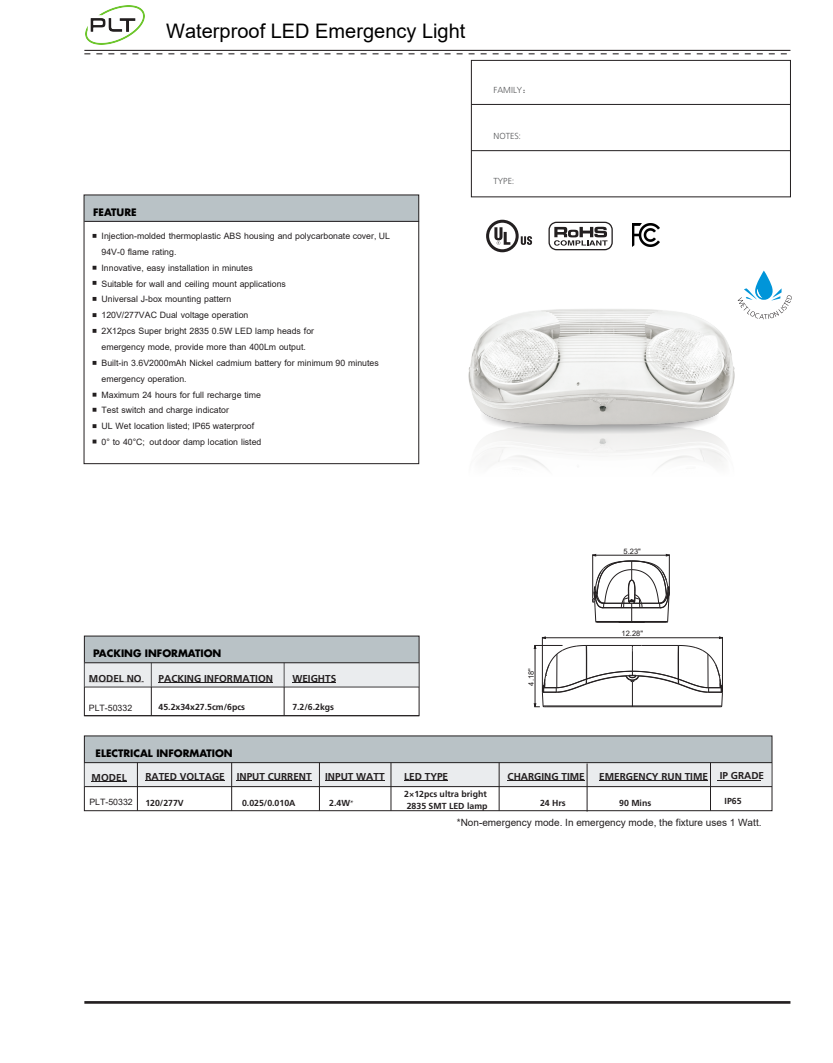
<style>
.page{position:relative;width:833px;height:1063px;background:#fff}
.page>*{position:absolute;margin:0;border:0;box-sizing:border-box;transform-origin:0 0}
.t1{font:20px "Arial";color:#000}
.t2{font:300 10px "Frutiger CE";color:#231f20}
.t3{font:10px "Arial";color:#231f20}
.t4{font:700 10px "Futura";color:#000}
.t5{font:8.75px/15.9px "Arial";color:#231f20}
.t6{font:300 8.75px/11.4px "Frutiger CE";color:#231f20}
.t7{font:300 8.75px "Frutiger";color:#57585a}
.t8{font:8.75px "Arial";color:#231f20}
.t9{font:7.5px "Arial";color:#221e1f}
.s1{font-style:inherit}
.s2{font-family:"Pang Men Zheng Dao";font-weight:400}
.s3{font-family:"Adobe Fangsong Std";font-weight:400}
.s4{font-family:"Minion Pro";font-weight:400}
</style>
<div class="page">
<svg style="left:548px;top:222px;width:64px;height:28px"></svg>
<svg style="left:486px;top:220px;width:46px;height:32px"></svg>
<hr style="left:84px;top:1001px;width:706px;height:2px;background:#231f20">
<div style="left:471px;top:60px;width:319px;height:137px;border:1px solid #231f20"></div>
<hr style="left:471px;top:104px;width:319px;height:1px;background:#231f20">
<hr style="left:471px;top:150px;width:319px;height:1px;background:#231f20">
<svg style="left:84px;top:53px;width:703px;height:1px"></svg>
<hr style="left:84px;top:50px;width:706px;height:1px;background:#231f20">
<div style="left:84px;top:636px;width:335px;height:26px;background:#b9c2c6"></div>
<hr style="left:151px;top:662px;width:1px;height:53px;background:#231f20">
<hr style="left:284px;top:662px;width:1px;height:53px;background:#231f20">
<hr style="left:84px;top:715px;width:335px;height:1px;background:#231f20">
<div style="left:84px;top:662px;width:335px;height:25px;background:#b9c2c6;opacity:.3"></div>
<hr style="left:84px;top:662px;width:335px;height:1px;background:#231f20">
<hr style="left:158px;top:682px;width:115px;height:1px;background:#231f20">
<hr style="left:292px;top:682px;width:44px;height:1px;background:#231f20">
<hr style="left:89px;top:681px;width:53px;height:1px;background:#231f20">
<div style="left:84px;top:736px;width:688px;height:26px;background:#b9c2c6"></div>
<div style="left:84px;top:735px;width:688px;height:76px;border:1px solid #231f20"></div>
<div style="left:85px;top:762px;width:687px;height:24px;background:#b9c2c6;opacity:.3"></div>
<hr style="left:137px;top:762px;width:1px;height:48px;background:#231f20">
<hr style="left:231px;top:762px;width:1px;height:48px;background:#231f20">
<hr style="left:319px;top:762px;width:1px;height:48px;background:#231f20">
<hr style="left:390px;top:762px;width:1px;height:48px;background:#231f20">
<hr style="left:498px;top:762px;width:1px;height:48px;background:#231f20">
<hr style="left:710px;top:762px;width:1px;height:48px;background:#231f20">
<hr style="left:84px;top:762px;width:688px;height:1px;background:#231f20">
<hr style="left:92px;top:781px;width:35px;height:1px;background:#231f20">
<hr style="left:145px;top:780px;width:80px;height:1px;background:#231f20">
<hr style="left:237px;top:780px;width:75px;height:1px;background:#231f20">
<hr style="left:325px;top:780px;width:59px;height:1px;background:#231f20">
<hr style="left:404px;top:780px;width:44px;height:1px;background:#231f20">
<hr style="left:507px;top:780px;width:77px;height:1px;background:#231f20">
<hr style="left:599px;top:780px;width:109px;height:1px;background:#231f20">
<hr style="left:84px;top:786px;width:688px;height:1px;background:#231f20">
<img style="left:469px;top:309px;width:265px;height:161px">
<svg style="left:737px;top:270px;width:54px;height:49px"></svg>
<hr style="left:542px;top:637px;width:1px;height:54px;background:#231f20">
<hr style="left:542px;top:637px;width:180px;height:1px;background:#231f20">
<hr style="left:722px;top:637px;width:1px;height:54px;background:#231f20">
<svg style="left:534px;top:645px;width:189px;height:62px"></svg>
<svg style="left:592px;top:554px;width:78px;height:69px"></svg>
<div style="left:84px;top:195px;width:335px;height:26px;background:#b9c2c6"></div>
<div style="left:84px;top:195px;width:335px;height:269px;border:1px solid #231f20"></div>
<hr style="left:84px;top:221px;width:335px;height:1px;background:#231f20">
<svg style="left:93px;top:234px;width:3px;height:4px"></svg>
<svg style="left:93px;top:266px;width:3px;height:4px"></svg>
<svg style="left:93px;top:281px;width:3px;height:4px"></svg>
<svg style="left:93px;top:297px;width:3px;height:4px"></svg>
<svg style="left:93px;top:313px;width:3px;height:4px"></svg>
<svg style="left:93px;top:329px;width:3px;height:4px"></svg>
<svg style="left:93px;top:424px;width:3px;height:4px"></svg>
<svg style="left:93px;top:439px;width:3px;height:4px"></svg>
<svg style="left:93px;top:408px;width:3px;height:4px"></svg>
<svg style="left:93px;top:361px;width:3px;height:4px"></svg>
<hr style="left:586px;top:763px;width:1px;height:48px;background:#231f20">
<hr style="left:717px;top:780px;width:43px;height:1px;background:#231f20">
<img style="left:85px;top:6px;width:59px;height:39px">
<img style="left:632px;top:224px;width:28px;height:23px">
<h1 class="t1" style="left:166px;top:18px;width:301px"><span class="s1">Waterproof</span> LED Emergency Light</h1>
<p class="t4" style="left:93px;top:208px;width:45px">FEATURE</p>
<p class="t5" style="left:101px;top:228px;width:290px">Injection-molded thermoplastic ABS housing and polycarbonate cover, UL 94V-0 flame rating.<br>Innovative, easy installation in minutes<br>Suitable for wall and ceiling mount applications<br>Universal J-box mounting pattern<br>120V/277VAC Dual voltage operation<br>2X12pcs Super bright 2835 0.5W LED lamp heads for<br>emergency mode, provide more than 400Lm output.<br>Built-in 3.6V2000mAh Nickel cadmium battery for minimum 90 minutes emergency operation.<br>Maximum 24 hours for full recharge time<br>Test switch and charge indicator<br>UL Wet location listed; IP65 waterproof<br>0° to 40°C; outdoor damp location listed</p>
<p class="t7" style="left:493px;top:86px;width:38px">FAMILY<span class="s2">：</span></p>
<p class="t7" style="left:493px;top:133px;width:29px">NOTES<span class="s3">:</span></p>
<p class="t7" style="left:493px;top:178px;width:22px">TYPE<span class="s3">:</span></p>
<p class="t9" style="left:623px;top:546px;width:19px">5.23"</p>
<p class="t4" style="left:93px;top:648px;width:130px">PACKING INFORMATION</p>
<p class="t2" style="left:89px;top:674px;width:56px">MODEL NO<span class="s3">.</span></p>
<p class="t2" style="left:158px;top:675px;width:116px">PACKING INFORMATION</p>
<p class="t2" style="left:292px;top:675px;width:45px">WEIGHTS</p>
<p class="t6" style="left:292px;top:702px;width:43px">7.2/6.2kgs</p>
<p class="t8" style="left:89px;top:702px;width:45px">PLT-50332</p>
<p class="t6" style="left:158px;top:702px;width:88px">45.2x34x27.5cm/6pcs</p>
<p class="t9" style="left:526px;top:685px;width:19px;rotate:-90deg">4.18"</p>
<p class="t9" style="left:621px;top:628px;width:23px">12.28"</p>
<p class="t4" style="left:96px;top:748px;width:139px">ELECTRICAL INFORMATION</p>
<p class="t2" style="left:92px;top:773px;width:36px">MODEL</p>
<p class="t2" style="left:145px;top:772px;width:168px">RATED VOLTAGE INPUT CURRENT</p>
<p class="t2" style="left:325px;top:772px;width:61px">INPUT WATT</p>
<p class="t2" style="left:404px;top:772px;width:45px">LED TYPE</p>
<p class="t2" style="left:507px;top:772px;width:79px">CHARGING TIME</p>
<p class="t2" style="left:599px;top:772px;width:110px">EMERGENCY RUN TIME</p>
<p class="t6" style="left:404px;top:789px;width:85px">2×12pcs ultra bright<br>2835 SMT LED lamp</p>
<p class="t8" style="left:89px;top:795px;width:45px">PLT-50332</p>
<p class="t6" style="left:145px;top:797px;width:40px">120/277V</p>
<p class="t6" style="left:242px;top:798px;width:55px">0.025/0.010A</p>
<p class="t6" style="left:329px;top:798px;width:26px">2.4W<span class="s4">*</span></p>
<p class="t6" style="left:540px;top:798px;width:27px">24 Hrs</p>
<p class="t6" style="left:619px;top:798px;width:34px">90 Mins</p>
<p class="t2" style="left:719px;top:771px;width:46px">IP GRADE</p>
<p class="t6" style="left:724px;top:796px;width:19px">IP65</p>
<p class="t3" style="left:457px;top:815px;width:306px">*Non-emergency mode. In emergency mode, the fixture uses 1 Watt.</p>
</div>
